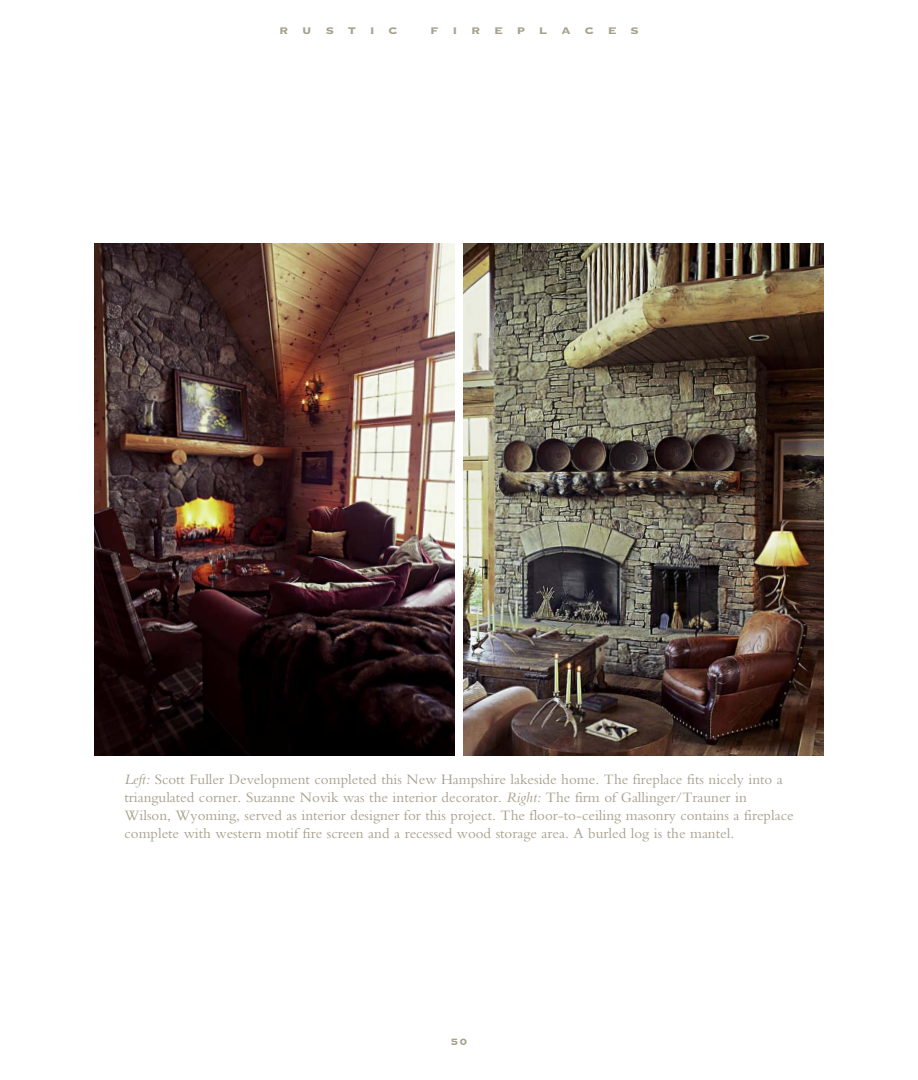
<style>
.page{position:relative;width:918px;height:1080px;background:#fff}
.page>*{position:absolute;margin:0;border:0;box-sizing:border-box;transform-origin:0 0}
.t1{font:15px/18px "Bembo T";color:#a6a08c}
.t2{font:15px "Copperplate Thirty Three BC";letter-spacing:.915em;color:#a6a08c}
.t3{font:12px "Copperplate Thirty Three BC";color:#a6a08c}
.s1{font-family:"Bembo Italic T"}
</style>
<div class="page">
<img style="left:94px;top:243px;width:360px;height:513px">
<img style="left:464px;top:243px;width:360px;height:513px">
<p class="t2" style="left:279px;top:20px;width:120px">rustic</p>
<p class="t2" style="left:430px;top:20px;width:210px">fireplaces</p>
<p class="t1" style="left:124px;top:772px;width:671px"><span class="s1">Left:</span> Scott Fuller Development completed this New Hampshire lakeside home. The fireplace fits nicely into a triangulated corner. Suzanne Novik was the interior decorator. <span class="s1">Right:</span> The firm of Gallinger/Trauner in Wilson, Wyoming, served as interior designer for this project. The floor-to-ceiling masonry contains a fireplace complete with western motif fire screen and a recessed wood storage area. A burled log is the mantel.</p>
<p class="t3" style="left:451px;top:1034px;width:18px">50</p>
</div>
